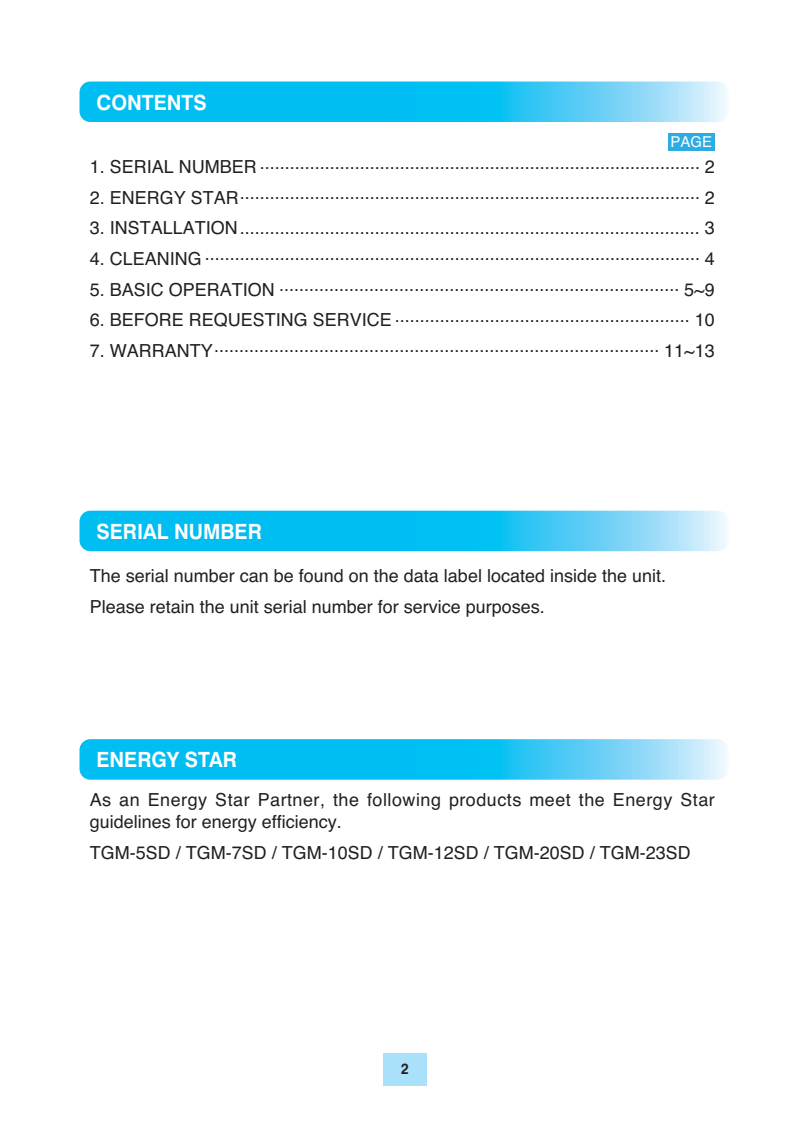
<style>
.page{position:relative;width:810px;height:1134px;background:#fff}
.page>*{position:absolute;margin:0;border:0;box-sizing:border-box;transform-origin:0 0}
.t1{font:700 21px "Swiss 721 BT";color:#fff;scale:.95 1}
.t2{font:18px/30.6px "Helvetica";color:#231f20}
.t3{font:18px/22.2px "Helvetica";letter-spacing:.025em;color:#231f20}
.t4{font:15px "Helvetica";color:#fff}
.t5{font:700 15px "Swiss 721 BT";color:#231f20;scale:.9 1}
</style>
<div class="page">
<div style="left:383px;top:1053px;width:44px;height:33px;background:#aae1fa"></div>
<svg style="left:80px;top:82px;width:648px;height:40px;background:#2ac6f4"></svg>
<svg style="left:80px;top:511px;width:648px;height:40px;background:#2ac6f4"></svg>
<svg style="left:80px;top:739px;width:648px;height:41px;background:#2dc6f4"></svg>
<div style="left:668px;top:133px;width:47px;height:17px;background:#2cace2"></div>
<p class="t1" style="left:96px;top:94px;width:117px">CONTENTS</p>
<p class="t4" style="left:671px;top:137px;width:43px">PAGE</p>
<p class="t2" style="left:90px;top:149px;width:627px">1. SERIAL NUMBER ........................................................................................ 2</p>
<p class="t2" style="left:90px;top:179px;width:627px">2. ENERGY STAR............................................................................................ 2</p>
<p class="t2" style="left:90px;top:214px;width:627px">3. INSTALLATION............................................................................................ 3</p>
<p class="t2" style="left:90px;top:241px;width:627px">4. CLEANING ................................................................................................... 4</p>
<p class="t2" style="left:90px;top:271px;width:627px">5. BASIC OPERATION ................................................................................ 5~9</p>
<p class="t2" style="left:90px;top:302px;width:627px">6. BEFORE REQUESTING SERVICE ........................................................... 10</p>
<p class="t2" style="left:90px;top:332px;width:627px">7. WARRANTY......................................................................................... 11~13</p>
<p class="t1" style="left:96px;top:524px;width:176px">SERIAL NUMBER</p>
<p class="t2" style="left:90px;top:563px;width:578px">The serial number can be found on the data label located inside the unit.<br>Please retain the unit serial number for service purposes.</p>
<p class="t1" style="left:96px;top:752px;width:150px">ENERGY STAR</p>
<p class="t3" style="left:90px;top:790px;width:627px">As an Energy Star Partner, the following products meet the Energy Star guidelines for energy efficiency.</p>
<p class="t2" style="left:90px;top:839px;width:603px">TGM-5SD / TGM-7SD / TGM-10SD / TGM-12SD / TGM-20SD / TGM-23SD</p>
<p class="t5" style="left:401px;top:1063px;width:10px">2</p>
</div>
